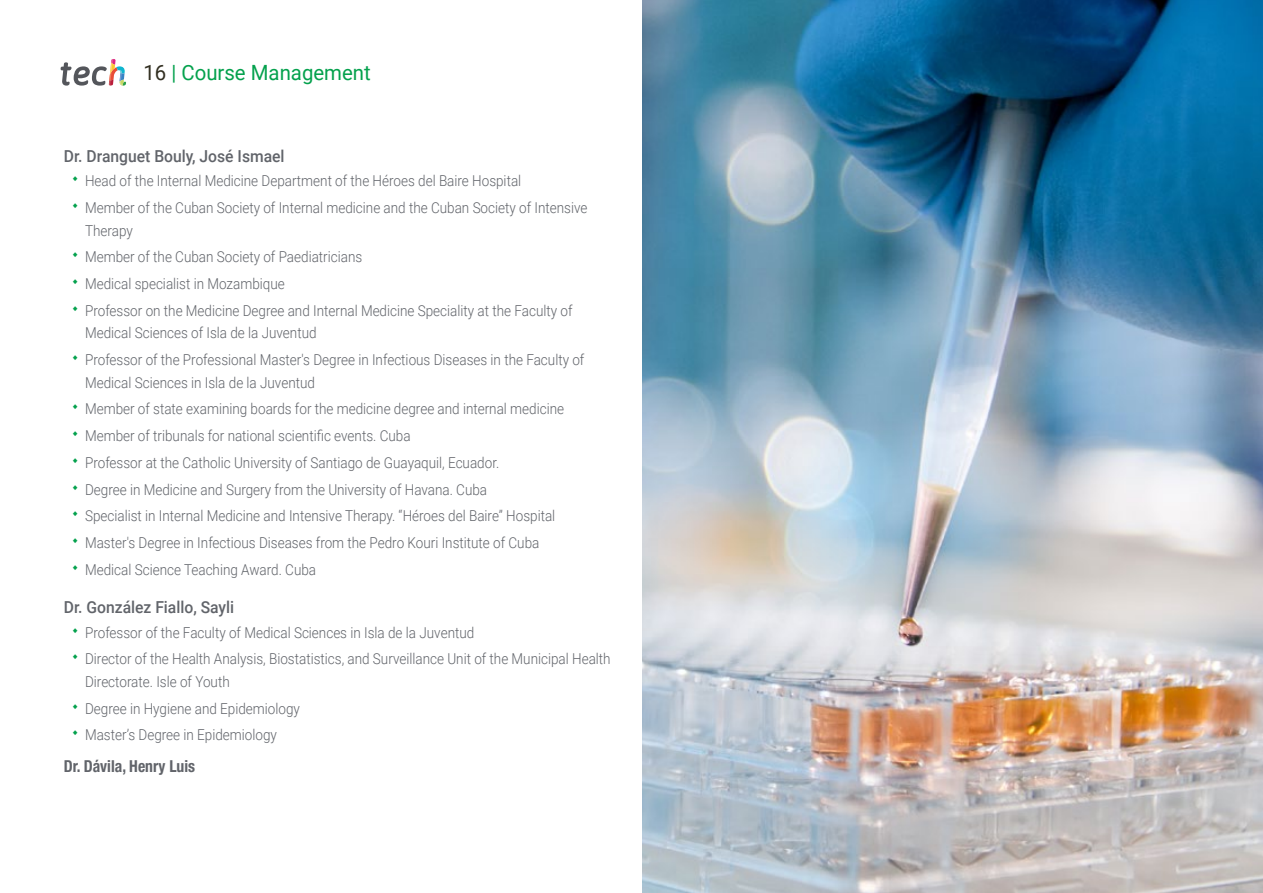
<style>
.page{position:relative;width:1263px;height:893px;background:#fff}
.page>*{position:absolute;margin:0;border:0;box-sizing:border-box;transform-origin:0 0}
.t1{font:21px "Roboto";color:#04a14d}
.t2{font:500 16.5px "Roboto";color:#61646a;scale:.95 1}
.t3{font:700 condensed 16.5px "Helvetica Neue LT Std";color:#61646a;scale:.95 1}
.t4{font:300 15px/26.7px "Roboto";color:#61646a;scale:.9 1}
.s1{color:#312e20}
</style>
<div class="page">
<svg style="left:61px;top:59px;width:65px;height:27px"></svg>
<img style="left:642px;top:0;width:621px;height:893px">
<h1 class="t1" style="left:144px;top:57px;width:229px"><span class="s1">16</span> | Course Management</h1>
<p class="t2" style="left:64px;top:144px;width:234px">Dr. Dranguet Bouly, José Ismael</p>
<p class="t4" style="left:85px;top:167px;width:560px">Head of the Internal Medicine Department of the Héroes del Baire Hospital<br>Member of the Cuban Society of Internal medicine and the Cuban Society of Intensive</p>
<p class="t4" style="left:85px;top:216px;width:543px">Therapy<br>Member of the Cuban Society of Paediatricians<br>Medical specialist in Mozambique<br>Professor on the Medicine Degree and Internal Medicine Speciality at the Faculty of</p>
<p class="t4" style="left:85px;top:319px;width:556px">Medical Sciences of Isla de la Juventud<br>Professor of the Professional Master's Degree in Infectious Diseases in the Faculty of</p>
<p class="t4" style="left:85px;top:368px;width:534px">Medical Sciences in Isla de la Juventud<br>Member of state examining boards for the medicine degree and internal medicine Member of tribunals for national scientific events. Cuba<br>Professor at the Catholic University of Santiago de Guayaquil, Ecuador.<br>Degree in Medicine and Surgery from the University of Havana. Cuba<br>Specialist in Internal Medicine and Intensive Therapy. “Héroes del Baire” Hospital Master's Degree in Infectious Diseases from the Pedro Kouri Institute of Cuba Medical Science Teaching Award. Cuba</p>
<p class="t2" style="left:64px;top:596px;width:181px">Dr. González Fiallo, Sayli</p>
<p class="t4" style="left:85px;top:618px;width:586px">Professor of the Faculty of Medical Sciences in Isla de la Juventud<br>Director of the Health Analysis, Biostatistics, and Surveillance Unit of the Municipal Health</p>
<p class="t4" style="left:85px;top:668px;width:240px">Directorate. Isle of Youth<br>Degree in Hygiene and Epidemiology<br>Master’s Degree in Epidemiology</p>
<p class="t3" style="left:64px;top:756px;width:140px">Dr. Dávila, Henry Luis</p>
</div>
